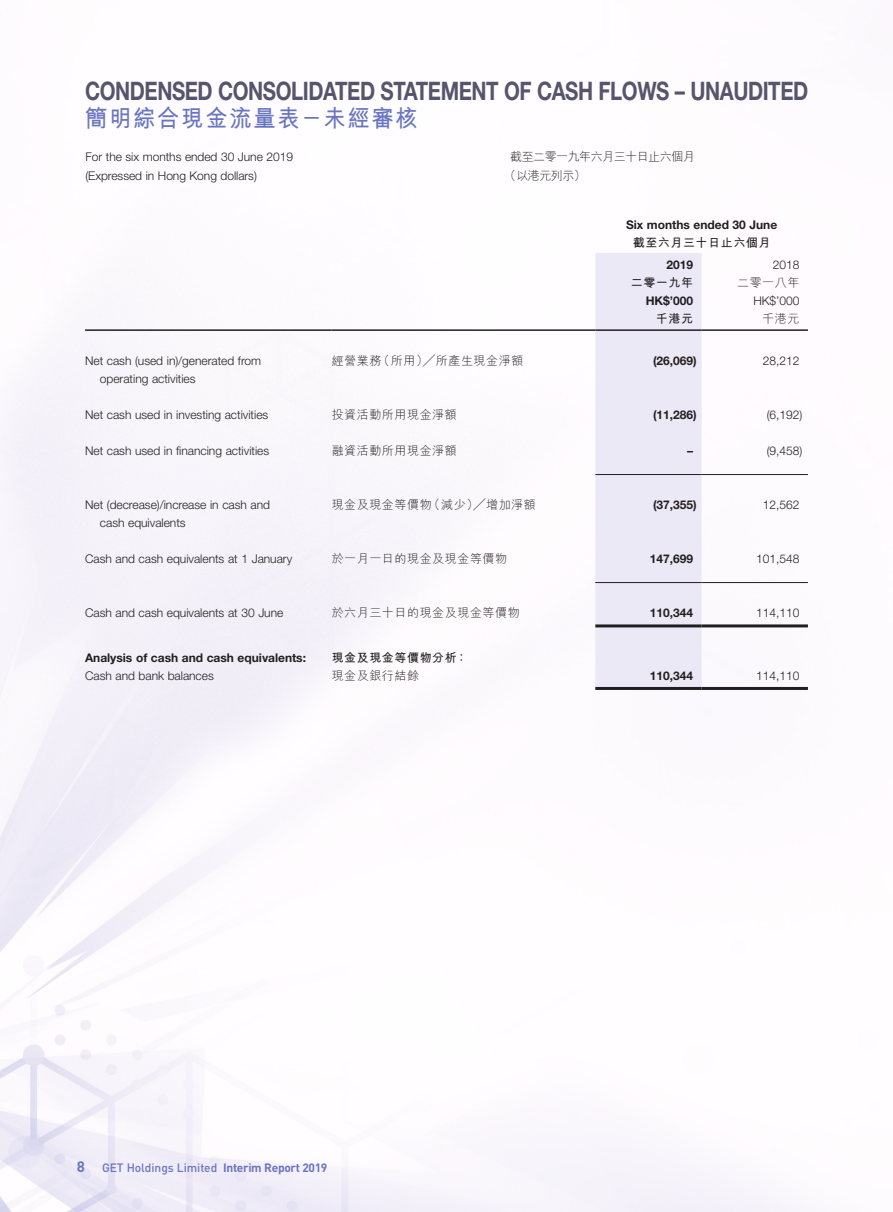
<style>
.page{position:relative;width:893px;height:1212px;background:#fff}
.page>*{position:absolute;margin:0;border:0;box-sizing:border-box;transform-origin:0 0}
.t1{font:700 25.5px "Helvetica Neue LT Std";letter-spacing:-.02em;color:#57556c;scale:.8 1}
.t2{font:700 24px "M Hei HK";letter-spacing:.08em;color:#6975c0;scale:.93 1}
.Body_Text{font:700 15px "DIN";color:#6975c0}
.Body_Text-2{font:300 12px/18px "Helvetica Neue LT Std";color:#231f20}
.Body_Text-3{font:700 12px "Helvetica Neue LT Std";color:#231f20}
.Body_Text-4{font:300 12px "M Hei HK";letter-spacing:.05em;color:#231f20}
.t3{font:500 12px "DIN";letter-spacing:-.005em;color:#6975c0}
.Body_Text-5{font:700 12px "M Hei HK";letter-spacing:.05em;color:#231f20}
.Body_Text-6{font:300 12px "M Hei HK";letter-spacing:-.04em;color:#231f20}
.s1{font-weight:700}
</style>
<div class="page">
<div style="left:595px;top:253px;width:107px;height:434px;background:#ebe9f6"></div>
<hr style="left:85px;top:329px;width:247px;height:2px;background:#231f20">
<hr style="left:332px;top:329px;width:263px;height:2px;background:#231f20">
<hr style="left:595px;top:329px;width:107px;height:2px;background:#231f20">
<hr style="left:702px;top:329px;width:106px;height:2px;background:#231f20">
<hr style="left:595px;top:474px;width:107px;height:1px;background:#231f20">
<hr style="left:702px;top:474px;width:106px;height:1px;background:#231f20">
<hr style="left:595px;top:582px;width:107px;height:1px;background:#231f20">
<hr style="left:702px;top:582px;width:106px;height:1px;background:#231f20">
<hr style="left:595px;top:624px;width:107px;height:3px;background:#231f20">
<hr style="left:702px;top:624px;width:106px;height:3px;background:#231f20">
<hr style="left:595px;top:687px;width:107px;height:3px;background:#231f20">
<hr style="left:702px;top:687px;width:106px;height:3px;background:#231f20">
<p class="t1" style="left:85px;top:75px;width:905px">CONDENSED CONSOLIDATED STATEMENT OF CASH FLOWS – UNAUDITED</p>
<p class="t2" style="left:85px;top:101px;width:359px">簡明綜合現金流量表－未經審核</p>
<p class="Body_Text-2" style="left:85px;top:148px;width:209px">For the six months ended 30 June 2019</p>
<p class="Body_Text-2" style="left:85px;top:166px;width:173px">(Expressed in Hong Kong dollars)</p>
<p class="Body_Text-6" style="left:510px;top:151px;width:186px">截至二零一九年六月三十日止六個月</p>
<p class="Body_Text-4" style="left:504px;top:169px;width:83px">（以港元列示）</p>
<p class="Body_Text-3" style="left:626px;top:217px;width:153px">Six months ended 30 June</p>
<p class="Body_Text-5" style="left:633px;top:234px;width:139px">截至六月三十日止六個月</p>
<p class="Body_Text-3" style="left:666px;top:258px;width:28px">2019</p>
<p class="Body_Text-2" style="left:773px;top:256px;width:28px">2018</p>
<p class="Body_Text-5" style="left:631px;top:274px;width:64px">二零一九年</p>
<p class="Body_Text-4" style="left:737px;top:277px;width:64px">二零一八年</p>
<p class="Body_Text-3" style="left:646px;top:294px;width:49px">HK$’000</p>
<p class="Body_Text-2" style="left:753px;top:292px;width:48px">HK$’000</p>
<p class="Body_Text-5" style="left:656px;top:310px;width:39px">千港元</p>
<p class="Body_Text-4" style="left:762px;top:313px;width:39px">千港元</p>
<p class="Body_Text-2" style="left:100px;top:352px;width:163px;text-indent:-15px">Net cash (used in)/generated from operating activities</p>
<p class="Body_Text-4" style="left:332px;top:355px;width:193px">經營業務（所用）╱所產生現金淨額</p>
<p class="Body_Text-3" style="left:653px;top:354px;width:45px">(26,069)</p>
<p class="Body_Text-2" style="left:763px;top:352px;width:38px">28,212</p>
<p class="Body_Text-2" style="left:85px;top:406px;width:185px">Net cash used in investing activities</p>
<p class="Body_Text-4" style="left:332px;top:409px;width:127px">投資活動所用現金淨額</p>
<p class="Body_Text-3" style="left:653px;top:408px;width:45px">(11,286)</p>
<p class="Body_Text-2" style="left:767px;top:406px;width:37px">(6,192)</p>
<p class="Body_Text-2" style="left:85px;top:442px;width:186px">Net cash used in financing activities</p>
<p class="Body_Text-4" style="left:332px;top:445px;width:127px">融資活動所用現金淨額</p>
<p class="Body_Text-3" style="left:687px;top:444px;width:7px">–</p>
<p class="Body_Text-2" style="left:767px;top:442px;width:37px">(9,458)</p>
<p class="Body_Text-2" style="left:100px;top:496px;width:172px;text-indent:-15px">Net (decrease)/increase in cash and cash equivalents</p>
<p class="Body_Text-4" style="left:332px;top:499px;width:206px">現金及現金等價物（減少）<span class="s1">╱</span>增加淨額</p>
<p class="Body_Text-3" style="left:653px;top:498px;width:45px">(37,355)</p>
<p class="Body_Text-2" style="left:763px;top:496px;width:38px">12,562</p>
<p class="Body_Text-2" style="left:85px;top:550px;width:209px">Cash and cash equivalents at 1 January</p>
<p class="Body_Text-4" style="left:332px;top:553px;width:177px">於一月一日的現金及現金等價物</p>
<p class="Body_Text-3" style="left:650px;top:552px;width:45px">147,699</p>
<p class="Body_Text-2" style="left:756px;top:550px;width:45px">101,548</p>
<p class="Body_Text-2" style="left:85px;top:604px;width:200px">Cash and cash equivalents at 30 June</p>
<p class="Body_Text-4" style="left:332px;top:607px;width:190px">於六月三十日的現金及現金等價物</p>
<p class="Body_Text-3" style="left:650px;top:606px;width:45px">110,344</p>
<p class="Body_Text-2" style="left:756px;top:604px;width:45px">114,110</p>
<p class="Body_Text-3" style="left:85px;top:650px;width:223px">Analysis of cash and cash equivalents:</p>
<p class="Body_Text-5" style="left:332px;top:649px;width:137px">現金及現金等價物分析：</p>
<p class="Body_Text-2" style="left:85px;top:666px;width:130px">Cash and bank balances</p>
<p class="Body_Text-4" style="left:332px;top:669px;width:89px">現金及銀行結餘</p>
<p class="Body_Text-3" style="left:650px;top:668px;width:45px">110,344</p>
<p class="Body_Text-2" style="left:756px;top:666px;width:45px">114,110</p>
<p class="Body_Text" style="left:77px;top:1156px;width:10px">8</p>
<p class="t3" style="left:102px;top:1160px;width:227px">GET Holdings Limited <span class="s1">Interim Report 2019</span></p>
</div>
